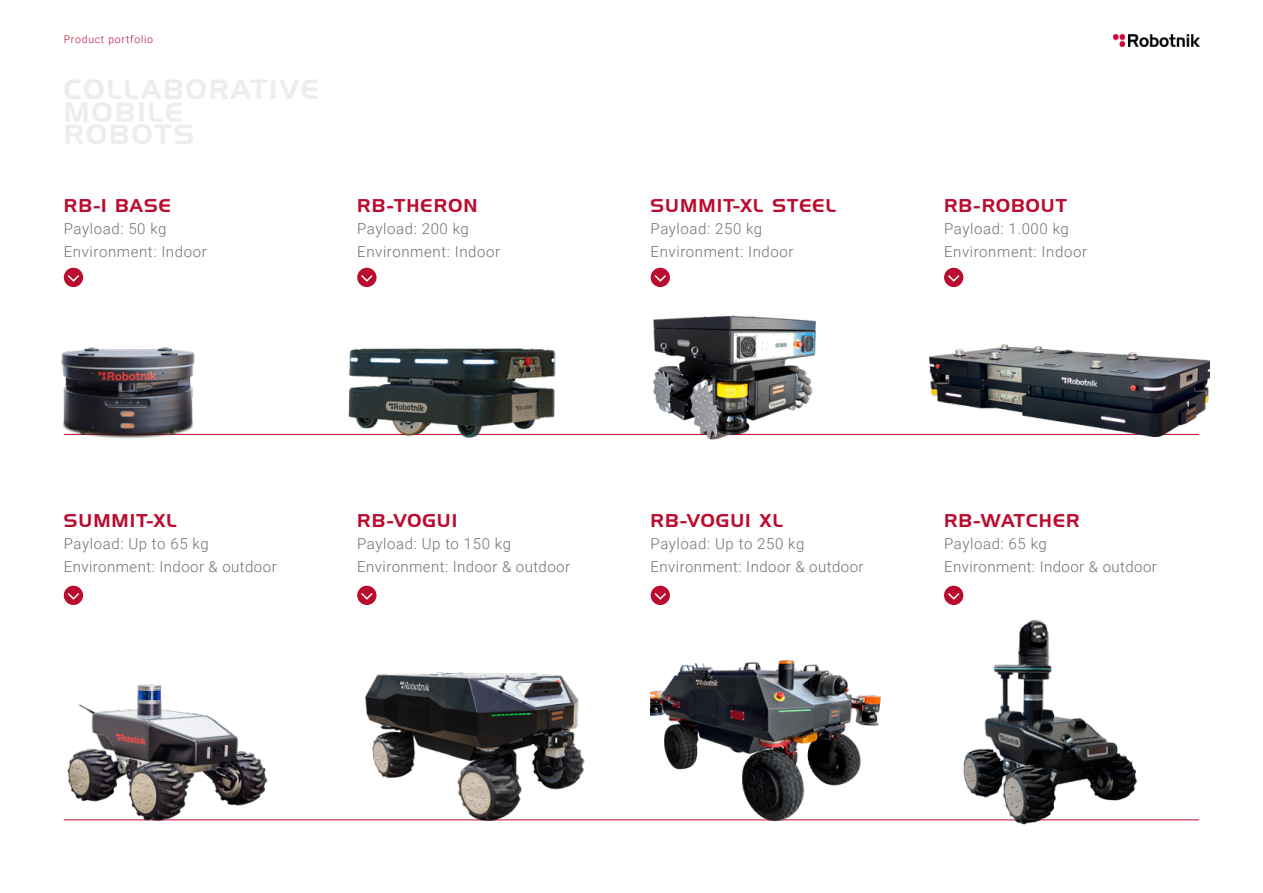
<style>
.page{position:relative;width:1263px;height:893px;background:#fff}
.page>*{position:absolute;margin:0;border:0;box-sizing:border-box;transform-origin:0 0}
.t1{font:18px "Handel Gothic BT";letter-spacing:.06em;color:#ba0c2f}
.t2{font:300 15px/22.5px "Roboto";letter-spacing:.035em;color:#6f6f6f}
.t3{font:300 10.5px "Roboto";letter-spacing:.07em;color:#ba0c2f}
</style>
<div class="page">
<hr style="left:64px;top:820px;width:1135px;height:1px;background:#ba0c2f">
<hr style="left:64px;top:434px;width:1135px;height:1px;background:#ba0c2f">
<img style="left:1113px;top:35px;width:86px;height:12px">
<div style="left:64px;top:268px;width:19px;height:19px;background:#ba0c2f;border-radius:50%"></div>
<svg style="left:67px;top:275px;width:12px;height:7px"></svg>
<div style="left:357px;top:268px;width:19px;height:19px;background:#ba0c2f;border-radius:50%"></div>
<svg style="left:361px;top:275px;width:12px;height:7px"></svg>
<div style="left:651px;top:268px;width:19px;height:19px;background:#ba0c2f;border-radius:50%"></div>
<svg style="left:654px;top:275px;width:12px;height:7px"></svg>
<div style="left:944px;top:268px;width:19px;height:19px;background:#ba0c2f;border-radius:50%"></div>
<svg style="left:948px;top:275px;width:12px;height:7px"></svg>
<div style="left:64px;top:586px;width:19px;height:19px;background:#ba0c2f;border-radius:50%"></div>
<svg style="left:67px;top:593px;width:12px;height:7px"></svg>
<div style="left:357px;top:586px;width:19px;height:19px;background:#ba0c2f;border-radius:50%"></div>
<svg style="left:361px;top:593px;width:12px;height:7px"></svg>
<div style="left:651px;top:586px;width:19px;height:19px;background:#ba0c2f;border-radius:50%"></div>
<svg style="left:654px;top:593px;width:12px;height:7px"></svg>
<div style="left:944px;top:586px;width:19px;height:19px;background:#ba0c2f;border-radius:50%"></div>
<img style="left:63px;top:684px;width:209px;height:138px">
<img style="left:898px;top:589px;width:302px;height:236px">
<img style="left:357px;top:672px;width:244px;height:149px">
<img style="left:651px;top:660px;width:245px;height:162px">
<img style="left:61px;top:347px;width:164px;height:91px">
<img style="left:929px;top:345px;width:281px;height:92px">
<img style="left:341px;top:348px;width:225px;height:90px">
<img style="left:651px;top:315px;width:182px;height:125px">
<p class="t3" style="left:64px;top:32px;width:91px">Product portfolio</p>
<p class="t1" style="left:64px;top:194px;width:109px">RB-1 BASE</p>
<p class="t2" style="left:64px;top:217px;width:144px">Payload: 50 kg<br>Environment: Indoor</p>
<p class="t1" style="left:357px;top:194px;width:122px">RB-THERON</p>
<p class="t1" style="left:651px;top:194px;width:187px">SUMMIT-XL STEEL</p>
<p class="t1" style="left:944px;top:194px;width:124px">RB-ROBOUT</p>
<p class="t2" style="left:357px;top:217px;width:144px">Payload: 200 kg<br>Environment: Indoor</p>
<p class="t2" style="left:651px;top:217px;width:144px">Payload: 250 kg<br>Environment: Indoor</p>
<p class="t2" style="left:944px;top:217px;width:144px">Payload: 1.000 kg<br>Environment: Indoor</p>
<p class="t1" style="left:64px;top:509px;width:114px">SUMMIT-XL</p>
<p class="t1" style="left:357px;top:509px;width:102px">RB-VOGUI</p>
<p class="t1" style="left:651px;top:509px;width:134px">RB-VOGUI XL</p>
<p class="t1" style="left:944px;top:509px;width:137px">RB-WATCHER</p>
<p class="t2" style="left:64px;top:532px;width:214px">Payload: Up to 65 kg<br>Environment: Indoor &amp; outdoor</p>
<p class="t2" style="left:357px;top:532px;width:214px">Payload: Up to 150 kg<br>Environment: Indoor &amp; outdoor</p>
<p class="t2" style="left:944px;top:532px;width:214px">Payload: 65 kg<br>Environment: Indoor &amp; outdoor</p>
<p class="t2" style="left:651px;top:532px;width:214px">Payload: Up to 250 kg<br>Environment: Indoor &amp; outdoor</p>
</div>
